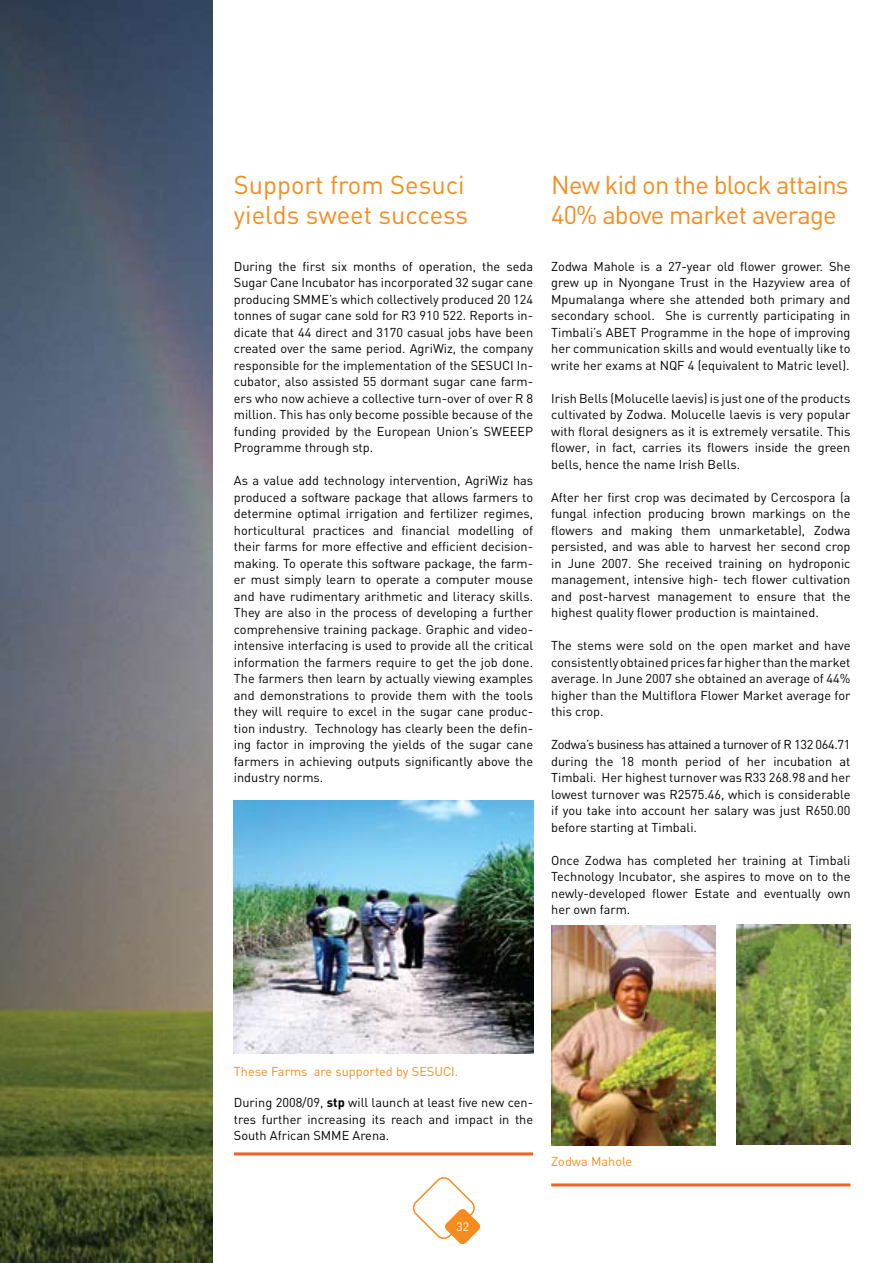
<style>
.page{position:relative;width:893px;height:1263px;background:#fff}
.page>*{position:absolute;margin:0;border:0;box-sizing:border-box;transform-origin:0 0}
.t1{font:25.5px/30.6px "DIN";letter-spacing:-.03em;color:#f68c1f}
.t2{font:25.5px/30.6px "DIN";color:#f68c1f}
.t3{font:12.75px/16.5px "DIN";color:#000;text-align:justify}
.t4{font:12.75px "DIN";color:#f68c1f}
.t5{font:12px "DIN";color:#fff}
.s1{font-weight:700}
</style>
<div class="page">
<svg style="left:413px;top:1177px;width:68px;height:67px"></svg>
<img style="left:0;top:0;width:213px;height:1263px">
<hr style="left:551px;top:1183px;width:299px;height:3px;background:#f26222">
<img style="left:737px;top:924px;width:113px;height:220px">
<img style="left:551px;top:926px;width:164px;height:220px">
<img style="left:234px;top:801px;width:299px;height:252px">
<hr style="left:234px;top:1152px;width:299px;height:3px;background:#f26222">
<h1 class="t2" style="left:234px;top:170px;width:236px">Support from Sesuci yields sweet success</h1>
<p class="t3" style="left:234px;top:258px;width:301px">During the first six months of operation, the seda Sugar Cane Incubator has incorporated 32 sugar cane producing SMME’s which collectively produced 20 124 tonnes of sugar cane sold for R3 910 522. Reports in&shy;dicate that 44 direct and 3170 casual jobs have been created over the same period. AgriWiz, the company responsible for the implementation of the SESUCI In&shy;cubator, also assisted 55 dormant sugar cane farm&shy;ers who now achieve a collective turn-over of over R 8 million. This has only become possible because of the funding provided by the European Union’s SWEEEP Programme through stp.</p>
<p class="t3" style="left:234px;top:472px;width:301px">As a value add technology intervention, AgriWiz has produced a software package that allows farmers to determine optimal irrigation and fertilizer regimes, horticultural practices and financial modelling of their farms for more effective and efficient decision&shy;making. To operate this software package, the farm&shy;er must simply learn to operate a computer mouse and have rudimentary arithmetic and literacy skills.<br>They are also in the process of developing a further comprehensive training package. Graphic and video&shy;intensive interfacing is used to provide all the critical information the farmers require to get the job done.<br>The farmers then learn by actually viewing examples and demonstrations to provide them with the tools they will require to excel in the sugar cane produc&shy;tion industry. Technology has clearly been the defin&shy;ing factor in improving the yields of the sugar cane farmers in achieving outputs significantly above the industry norms.</p>
<h1 class="t1" style="left:551px;top:170px;width:299px">New kid on the block attains<br>40% above market average</h1>
<p class="t3" style="left:551px;top:258px;width:301px">Zodwa Mahole is a 27-year old flower grower. She grew up in Nyongane Trust in the Hazyview area of Mpumalanga where she attended both primary and secondary school. She is currently participating in Timbali’s ABET Programme in the hope of improving her communication skills and would eventually like to write her exams at NQF 4 (equivalent to Matric level).</p>
<p class="t3" style="left:551px;top:390px;width:301px">Irish Bells (Molucelle laevis) is just one of the products cultivated by Zodwa. Molucelle laevis is very popular with floral designers as it is extremely versatile. This flower, in fact, carries its flowers inside the green bells, hence the name Irish Bells.</p>
<p class="t3" style="left:551px;top:489px;width:301px">After her first crop was decimated by Cercospora (a fungal infection producing brown markings on the flowers and making them unmarketable), Zodwa persisted, and was able to harvest her second crop in June 2007. She received training on hydroponic management, intensive high- tech flower cultivation and post-harvest management to ensure that the highest quality flower production is maintained.</p>
<p class="t3" style="left:551px;top:637px;width:301px">The stems were sold on the open market and have consistently obtained prices far higher than the market average. In June 2007 she obtained an average of 44% higher than the Multiflora Flower Market average for this crop.</p>
<p class="t3" style="left:551px;top:736px;width:301px">Zodwa’s business has attained a turnover of R 132 064.71 during the 18 month period of her incubation at Timbali. Her highest turnover was R33 268.98 and her lowest turnover was R2575.46, which is considerable if you take into account her salary was just R650.00 before starting at Timbali.</p>
<p class="t3" style="left:551px;top:852px;width:301px">Once Zodwa has completed her training at Timbali Technology Incubator, she aspires to move on to the newly-developed flower Estate and eventually own her own farm.</p>
<p class="t4" style="left:234px;top:1064px;width:226px">These Farms are supported by SESUCI.</p>
<p class="t3" style="left:234px;top:1094px;width:301px">During 2008/09, <span class="s1">stp</span> will launch at least five new cen&shy;tres further increasing its reach and impact in the South African SMME Arena.</p>
<p class="t4" style="left:551px;top:1155px;width:83px">Zodwa Mahole</p>
<p class="t5" style="left:456px;top:1220px;width:14px">32</p>
</div>
